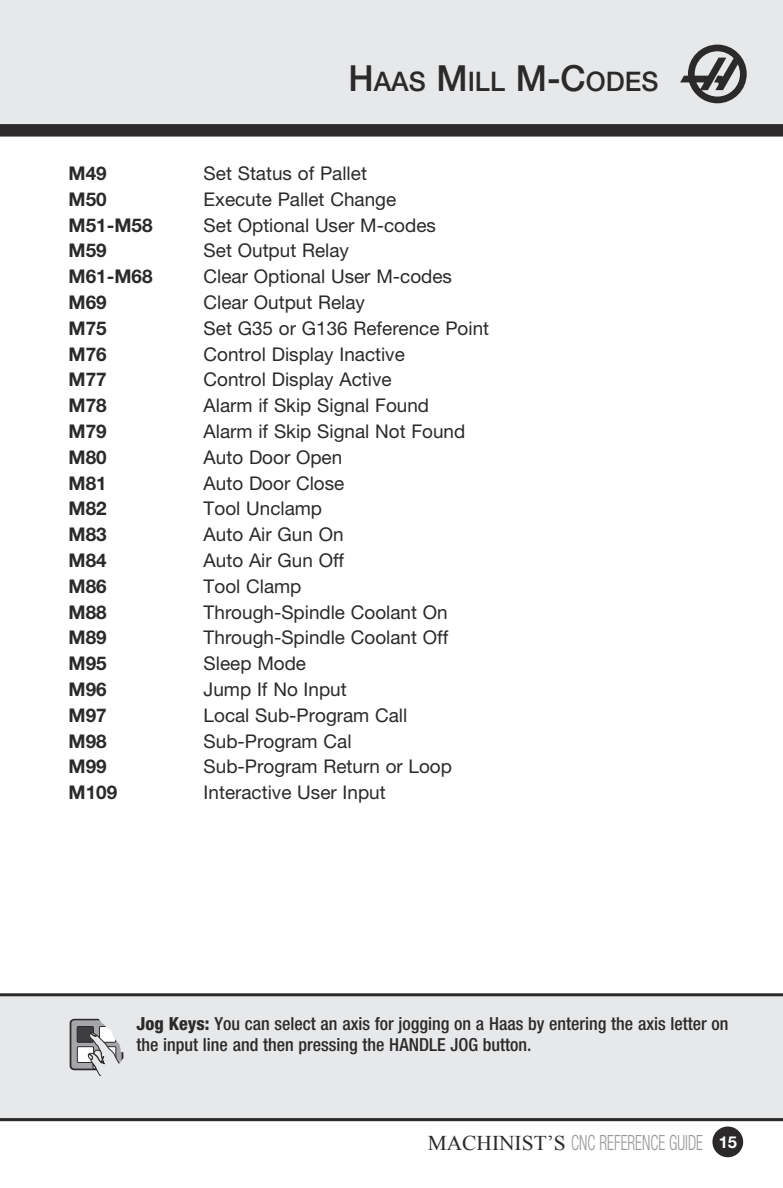
<style>
.page{position:relative;width:783px;height:1188px;background:#fff}
.page>*{position:absolute;margin:0;border:0;box-sizing:border-box;transform-origin:0 0}
.t1{font:500 27px "Helvetica Neue";color:#2b292a}
.t2{font:300 condensed 21px "Helvetica Neue";color:#95979a;scale:.73 1}
.t3{font:18.9px "Helvetica Neue";color:#2b292a}
.t4{font:700 18.9px "Helvetica Neue";color:#2b292a}
.t5{font:500 condensed 18px/21.6px "Helvetica Neue";color:#2b292a}
.s1{font-size:36px}
.s2{font-weight:800}
.s3{font-family:"Times New Roman";font-weight:400;font-stretch:normal;color:#2b292a}
.s4{font-weight:700;font-stretch:normal;font-size:16.5px;color:#fff}
</style>
<div class="page">
<div style="left:0;top:0;width:783px;height:130px;background:#e7e8e9"></div>
<div style="left:713px;top:1127px;width:29px;height:30px;background:#2b292a;border-radius:50%"></div>
<div style="left:712px;top:1127px;width:31px;height:30px;border:2px solid #2b292a;border-radius:50%"></div>
<svg style="left:680px;top:45px;width:67px;height:58px"></svg>
<div style="left:0;top:994px;width:783px;height:124px;background:#e7e8e9"></div>
<svg style="left:70px;top:1018px;width:54px;height:57px"></svg>
<hr style="left:0;top:1118px;width:783px;height:3px;background:#2b292a">
<div style="left:0;top:124px;width:783px;height:12px;background:#2b292a"></div>
<hr style="left:0;top:993px;width:783px;height:3px;background:#2b292a">
<h1 class="t1" style="left:348px;top:66px;width:311px"><span class="s1">H</span>AAS <span class="s1">M</span>ILL <span class="s1">M-C</span>ODES</h1>
<p class="t4" style="left:69px;top:165px;width:40px">M49</p>
<p class="t3" style="left:204px;top:165px;width:165px">Set Status of Pallet</p>
<p class="t4" style="left:69px;top:191px;width:40px">M50</p>
<p class="t3" style="left:204px;top:191px;width:194px">Execute Pallet Change</p>
<p class="t4" style="left:69px;top:217px;width:86px">M51-M58</p>
<p class="t3" style="left:204px;top:217px;width:234px">Set Optional User M-codes</p>
<p class="t4" style="left:69px;top:243px;width:40px">M59</p>
<p class="t3" style="left:204px;top:243px;width:147px">Set Output Relay</p>
<p class="t4" style="left:69px;top:268px;width:86px">M61-M68</p>
<p class="t3" style="left:204px;top:268px;width:250px">Clear Optional User M-codes</p>
<p class="t4" style="left:69px;top:294px;width:40px">M69</p>
<p class="t3" style="left:204px;top:294px;width:163px">Clear Output Relay</p>
<p class="t4" style="left:69px;top:320px;width:40px">M75</p>
<p class="t3" style="left:204px;top:320px;width:287px">Set G35 or G136 Reference Point</p>
<p class="t4" style="left:69px;top:346px;width:40px">M76</p>
<p class="t3" style="left:204px;top:346px;width:203px">Control Display Inactive</p>
<p class="t4" style="left:69px;top:372px;width:40px">M77</p>
<p class="t3" style="left:204px;top:372px;width:189px">Control Display Active</p>
<p class="t4" style="left:69px;top:397px;width:40px">M78</p>
<p class="t3" style="left:204px;top:397px;width:227px">Alarm if Skip Signal Found</p>
<p class="t4" style="left:69px;top:423px;width:40px">M79</p>
<p class="t3" style="left:204px;top:423px;width:263px">Alarm if Skip Signal Not Found</p>
<p class="t4" style="left:69px;top:449px;width:40px">M80</p>
<p class="t3" style="left:204px;top:449px;width:140px">Auto Door Open</p>
<p class="t4" style="left:69px;top:475px;width:40px">M81</p>
<p class="t3" style="left:204px;top:475px;width:142px">Auto Door Close</p>
<p class="t4" style="left:69px;top:501px;width:40px">M82</p>
<p class="t3" style="left:204px;top:501px;width:120px">Tool Unclamp</p>
<p class="t4" style="left:69px;top:526px;width:40px">M83</p>
<p class="t3" style="left:204px;top:526px;width:141px">Auto Air Gun On</p>
<p class="t4" style="left:69px;top:552px;width:40px">M84</p>
<p class="t3" style="left:204px;top:552px;width:142px">Auto Air Gun Off</p>
<p class="t4" style="left:69px;top:578px;width:40px">M86</p>
<p class="t3" style="left:204px;top:578px;width:99px">Tool Clamp</p>
<p class="t4" style="left:69px;top:604px;width:40px">M88</p>
<p class="t3" style="left:204px;top:604px;width:246px">Through-Spindle Coolant On</p>
<p class="t4" style="left:69px;top:630px;width:40px">M89</p>
<p class="t3" style="left:204px;top:630px;width:246px">Through-Spindle Coolant Off</p>
<p class="t4" style="left:69px;top:655px;width:40px">M95</p>
<p class="t3" style="left:204px;top:655px;width:104px">Sleep Mode</p>
<p class="t4" style="left:69px;top:681px;width:40px">M96</p>
<p class="t3" style="left:204px;top:681px;width:145px">Jump If No Input</p>
<p class="t4" style="left:69px;top:707px;width:40px">M97</p>
<p class="t3" style="left:204px;top:707px;width:205px">Local Sub-Program Call</p>
<p class="t4" style="left:69px;top:733px;width:40px">M98</p>
<p class="t3" style="left:204px;top:733px;width:149px">Sub-Program Cal</p>
<p class="t4" style="left:69px;top:759px;width:40px">M99</p>
<p class="t3" style="left:204px;top:759px;width:250px">Sub-Program Return or Loop</p>
<p class="t4" style="left:69px;top:784px;width:50px">M109</p>
<p class="t3" style="left:204px;top:784px;width:184px">Interactive User Input</p>
<p class="t5" style="left:136px;top:1014px;width:594px"><span class="s2">Jog Keys:</span> You can select an axis for jogging on a Haas by entering the axis letter on the input line and then pressing the HANDLE JOG button.</p>
<p class="t2" style="left:428px;top:1135px;width:425px"><span class="s3">MACHINIST’S</span> CNC REFERENCE GUIDE <span class="s4">15</span></p>
</div>
